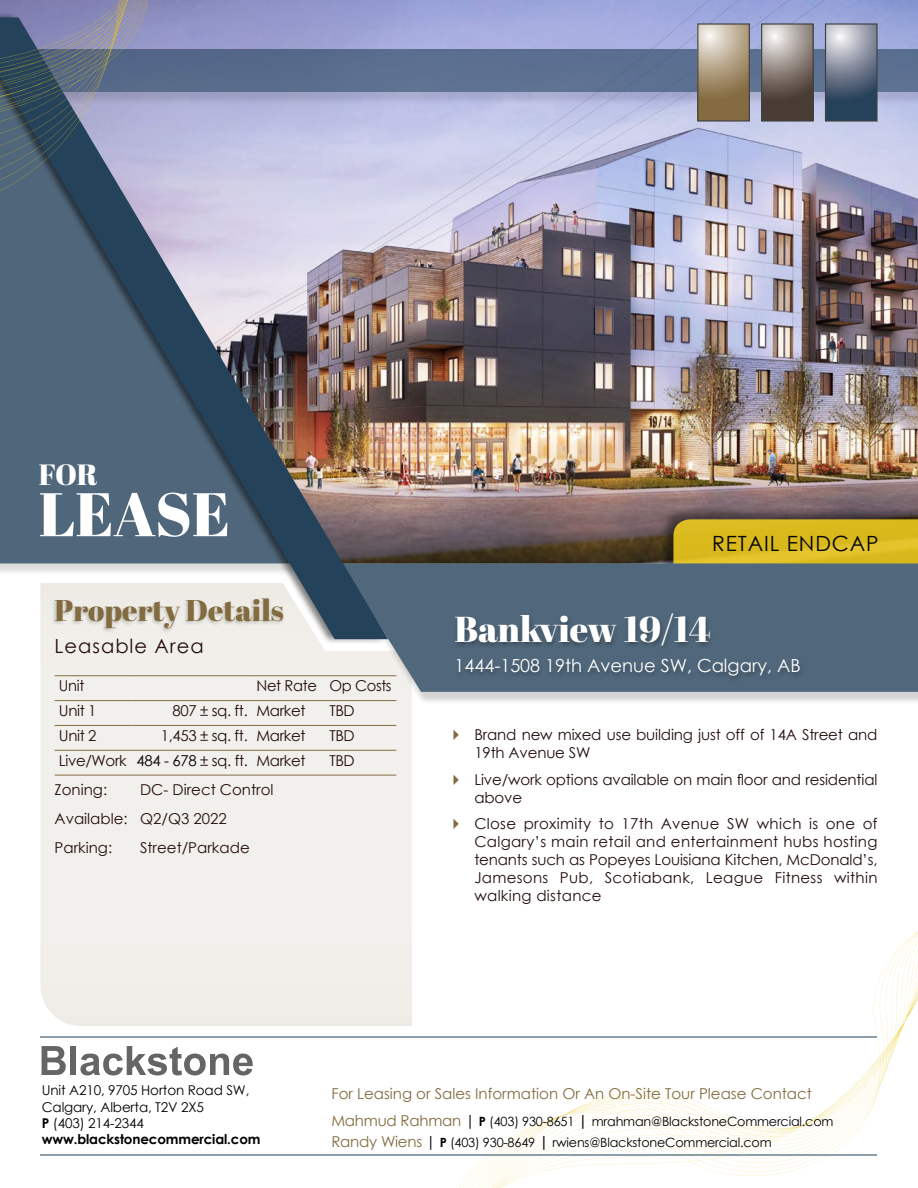
<style>
.page{position:relative;width:918px;height:1188px;background:#fff}
.page>*{position:absolute;margin:0;border:0;box-sizing:border-box;transform-origin:0 0}
.t1{font:61.35px "Abril Fatface";letter-spacing:-.005em;color:#fff}
.t2{font:36px "Abril Fatface";color:#fff}
.t3{font:30px "Abril Fatface";color:#836b40}
.t4{font:29.25px "Abril Fatface";color:#fff}
.t5{font:21px "Century Gothic";letter-spacing:.04em;color:#000101}
.t6{font:19.5px "Century Gothic";letter-spacing:.05em;color:#240d0d}
.t7{font:18px "Century Gothic";color:#fff}
.t8{font:15px/18px "Century Gothic";letter-spacing:-.01em;color:#240d0d}
.t9{font:15px "Century Gothic";color:#836b40}
.t10{font:13.5px/16.2px "Century Gothic";letter-spacing:-.01em;color:#000101}
.t11{font:12.75px/21px "Century Gothic";letter-spacing:-.015em;color:#000101}
.s1{color:#000}
.s2{font-weight:700}
.s3{font-size:15px;color:#836b40}
.s4{font-size:15px}
.s5{font-weight:700;font-size:15px}
</style>
<div class="page">
<svg style="left:447px;top:931px;width:471px;height:257px"></svg>
<hr style="left:40px;top:1037px;width:838px;height:1px;background:#25425b">
<svg style="left:42px;top:1046px;width:24px;height:29px"></svg>
<div style="left:71px;top:1046px;width:5px;height:29px;background:#666465"></div>
<svg style="left:80px;top:1046px;width:173px;height:29px"></svg>
<hr style="left:40px;top:1154px;width:838px;height:1px;background:#25425b">
<div style="left:40px;top:645px;width:372px;height:381px;background:#f2f0ec"></div>
<hr style="left:55px;top:675px;width:77px;height:1px;background:#836b40">
<hr style="left:132px;top:675px;width:120px;height:1px;background:#836b40">
<hr style="left:252px;top:675px;width:73px;height:1px;background:#836b40">
<hr style="left:325px;top:675px;width:71px;height:1px;background:#836b40">
<hr style="left:55px;top:700px;width:77px;height:1px;background:#836b40">
<hr style="left:132px;top:700px;width:120px;height:1px;background:#836b40">
<hr style="left:252px;top:700px;width:73px;height:1px;background:#836b40">
<hr style="left:325px;top:700px;width:71px;height:1px;background:#836b40">
<hr style="left:55px;top:725px;width:77px;height:1px;background:#836b40">
<hr style="left:132px;top:725px;width:120px;height:1px;background:#836b40">
<hr style="left:252px;top:725px;width:73px;height:1px;background:#836b40">
<hr style="left:325px;top:725px;width:71px;height:1px;background:#836b40">
<hr style="left:55px;top:750px;width:77px;height:1px;background:#836b40">
<hr style="left:132px;top:750px;width:120px;height:1px;background:#836b40">
<hr style="left:252px;top:750px;width:73px;height:1px;background:#836b40">
<hr style="left:325px;top:750px;width:71px;height:1px;background:#836b40">
<hr style="left:55px;top:775px;width:77px;height:1px;background:#836b40">
<hr style="left:132px;top:775px;width:120px;height:1px;background:#836b40">
<hr style="left:252px;top:775px;width:73px;height:1px;background:#836b40">
<hr style="left:325px;top:775px;width:71px;height:1px;background:#836b40">
<img style="left:151px;top:0;width:767px;height:562px">
<div style="left:659px;top:506px;width:259px;height:75px;background:#000;opacity:.5"></div>
<svg style="left:673px;top:519px;width:245px;height:43px;background:#d9b91f"></svg>
<svg style="left:279px;top:645px;width:59px;height:6px"></svg>
<div style="left:28px;top:48px;width:890px;height:57px;background:#000;opacity:.18"></div>
<div style="left:32px;top:49px;width:886px;height:43px;background:#5c7091"></div>
<div style="left:338px;top:562px;width:580px;height:143px;background:#000;opacity:.18"></div>
<svg style="left:341px;top:563px;width:577px;height:129px;background:#5d7283"></svg>
<svg style="left:699px;top:25px;width:49px;height:95px;background:#aa9779"></svg>
<div style="left:697px;top:23px;width:53px;height:99px;border:1px solid #414042"></div>
<svg style="left:763px;top:25px;width:49px;height:95px;background:#847a73"></svg>
<div style="left:761px;top:23px;width:53px;height:99px;border:1px solid #414042"></div>
<svg style="left:827px;top:25px;width:49px;height:95px;background:#717d8f"></svg>
<div style="left:825px;top:23px;width:53px;height:99px;border:1px solid #414042"></div>
<img style="left:0;top:17px;width:388px;height:622px">
<svg style="left:0;top:0;width:151px;height:220px;background:#64718b"></svg>
<div style="left:452px;top:612px;width:353px;height:71px;background:#000;opacity:.3"></div>
<h3 class="t4" style="left:39px;top:454px;width:61px">FOR</h3>
<h1 class="t1" style="left:39px;top:471px;width:193px">LEASE</h1>
<h3 class="t3" style="left:55px;top:589px;width:231px">Property Details</h3>
<h3 class="t6" style="left:55px;top:632px;width:151px">Leasable Area</h3>
<p class="t8" style="left:59px;top:677px;width:27px">Unit</p>
<p class="t8" style="left:257px;top:677px;width:137px">Net Rate Op Costs</p>
<p class="t8" style="left:59px;top:702px;width:39px">Unit 1</p>
<p class="t8" style="left:173px;top:702px;width:134px">807 ± sq. ft. Market</p>
<p class="t8" style="left:329px;top:702px;width:27px">TBD</p>
<p class="t8" style="left:59px;top:726px;width:39px">Unit 2</p>
<p class="t8" style="left:161px;top:726px;width:146px">1,453 ± sq. ft. Market</p>
<p class="t8" style="left:329px;top:726px;width:27px">TBD</p>
<p class="t8" style="left:59px;top:751px;width:248px">Live/Work <span class="s1">484 - 678</span> ± sq. ft. Market</p>
<p class="t8" style="left:329px;top:751px;width:27px">TBD</p>
<p class="t8" style="left:55px;top:775px;width:220px;line-height:28.8px;text-indent:86px">DC- Direct Control<br>Available: Q2/Q3 2022<br>Parking:</p>
<p class="t8" style="left:55px;top:781px;width:54px">Zoning:</p>
<p class="t8" style="left:140px;top:838px;width:111px">Street/Parkade</p>
<h3 class="t5" style="left:712px;top:529px;width:168px">RETAIL ENDCAP</h3>
<h2 class="t2" style="left:455px;top:604px;width:258px">Bankview 19/14</h2>
<p class="t7" style="left:455px;top:653px;width:348px">1444-1508 19th Avenue SW, Calgary, AB</p>
<p class="t8" style="left:474px;top:725px;width:405px">Brand new mixed use building just off of 14A Street and<br>19th Avenue SW</p>
<p class="t8" style="left:474px;top:770px;width:405px">Live/work options available on main floor and residential above</p>
<p class="t8" style="left:474px;top:815px;width:405px;text-align:justify">Close proximity to 17th Avenue SW which is one of Calgary’s main retail and entertainment hubs hosting tenants such as Popeyes Louisiana Kitchen, McDonald’s, Jamesons Pub, Scotiabank, League Fitness within walking distance</p>
<p class="t10" style="left:42px;top:1082px;width:220px">Unit A210, 9705 Horton Road SW,<br>Calgary, Alberta, T2V 2X5<br><span class="s2">P</span> (403) 214-2344 <span class="s2">www.blackstonecommercial.com</span></p>
<p class="t9" style="left:331px;top:1083px;width:482px">For Leasing or Sales Information Or An On-Site Tour Please Contact</p>
<p class="t11" style="left:331px;top:1110px;width:504px"><span class="s3">Mahmud Rahman</span> <span class="s4">|</span> <span class="s2">P</span> (403) 930-8651 <span class="s5">|</span> mrahman@BlackstoneCommercial.com<br><span class="s3">Randy Wiens</span> <span class="s4">|</span> <span class="s2">P</span> (403) 930-8649 <span class="s5">|</span> rwiens@BlackstoneCommercial.com</p>
</div>
